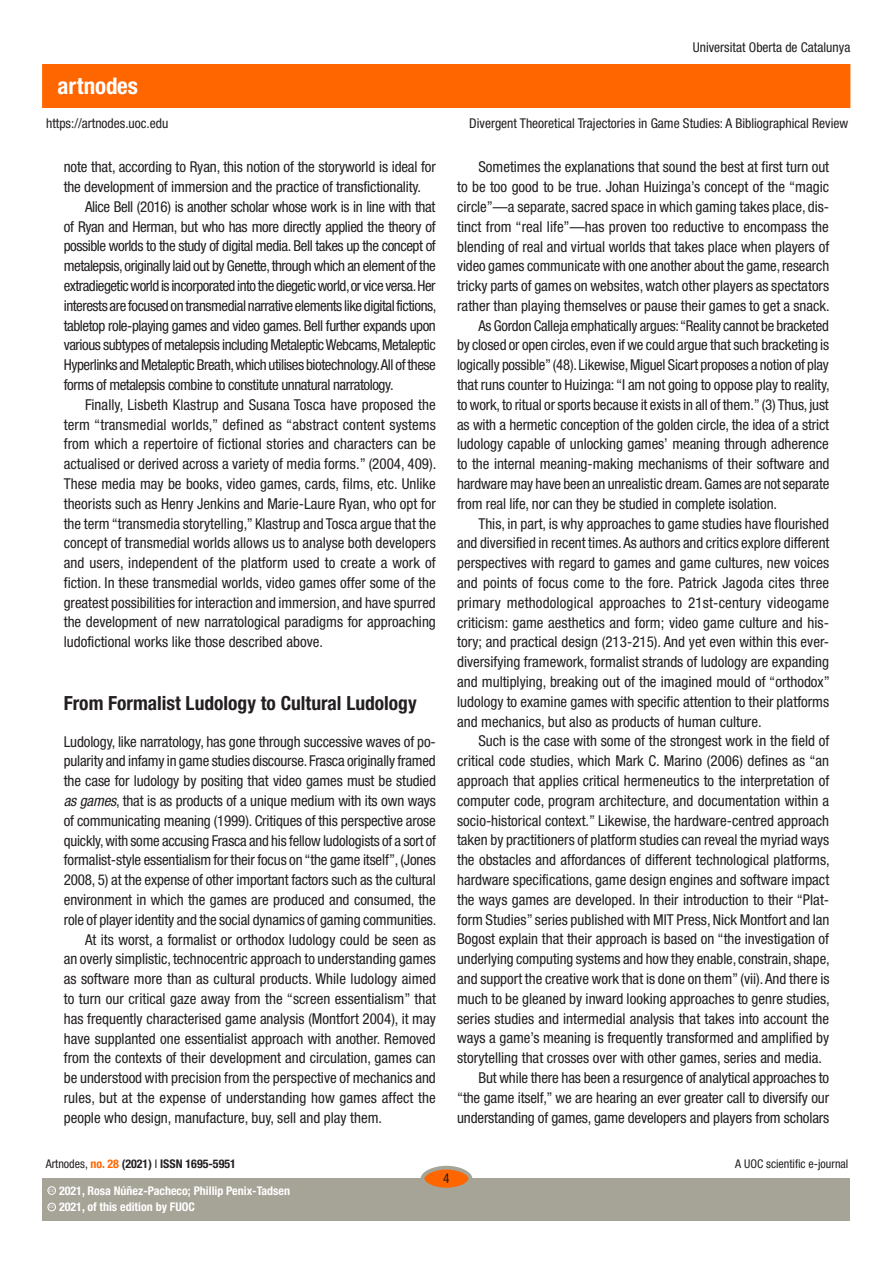
<style>
.page{position:relative;width:893px;height:1263px;background:#fff}
.page>*{position:absolute;margin:0;border:0;box-sizing:border-box;transform-origin:0 0}
.t1{font:700 condensed 22.95px "Helvetica Neue LT Std";color:#fff}
.t2{font:700 condensed 19.5px "Helvetica Neue LT Std";color:#231f20}
.text{font:condensed 15px/19.8px "Helvetica Neue LT Std";letter-spacing:-.01em;color:#231f20;text-align:justify}
.text1p{font:condensed 15px/19.8px "Helvetica Neue LT Std";letter-spacing:-.01em;color:#231f20;text-align:justify}
.titolet{font:condensed 13.5px "Helvetica Neue LT Std";color:#231f20}
.t3{font:700 condensed 12px "Helvetica Neue LT Std";color:#fff}
.t4{font:700 condensed 12px "Helvetica Neue LT Std";color:#231f20}
.t5{font:condensed 12px "Helvetica Neue LT Std";color:#231f20}
.t6{font:600 3.9px "Adobe Caslon Pro";color:#fff}
.s1{font-style:italic}
.s2{font-weight:400}
.s3{color:#f60}
</style>
<div class="page">
<div style="left:43px;top:65px;width:807px;height:42px;background:#f60"></div>
<div style="left:43px;top:1178px;width:807px;height:42px;background:#a6a397"></div>
<div style="left:422px;top:1168px;width:48px;height:21px;background:#f60;border-radius:50%"></div>
<div style="left:421px;top:1166px;width:51px;height:25px;border:4px solid #a6a397;border-radius:50%"></div>
<div style="left:48px;top:1203px;width:8px;height:8px;border:1px solid #fff;border-radius:50%"></div>
<div style="left:48px;top:1186px;width:8px;height:8px;border:1px solid #fff;border-radius:50%"></div>
<p class="t1" style="left:58px;top:72px;width:82px">artnodes</p>
<p class="titolet" style="left:46px;top:115px;width:124px">https://artnodes.uoc.edu</p>
<p class="text" style="left:64px;top:157px;width:374px">note that, according to Ryan, this notion of the storyworld is ideal for the development of immersion and the practice of transfictionality.</p>
<p class="text" style="left:64px;top:197px;width:374px;text-indent:21px">Alice Bell (2016) is another scholar whose work is in line with that of Ryan and Herman, but who has more directly applied the theory of possible worlds to the study of digital media. Bell takes up the concept of metalepsis, originally laid out by Genette, through which an element of the extradiegetic world is incorporated into the diegetic world, or vice versa. Her interests are focused on transmedial narrative elements like digital fictions, tabletop role-playing games and video games. Bell further expands upon various subtypes of metalepsis including Metaleptic Webcams, Metaleptic Hyperlinks and Metaleptic Breath, which utilises biotechnology. All of these forms of metalepsis combine to constitute unnatural narratology.</p>
<p class="text" style="left:64px;top:394px;width:374px;text-indent:21px">Finally, Lisbeth Klastrup and Susana Tosca have proposed the term “transmedial worlds,” defined as “abstract content systems from which a repertoire of fictional stories and characters can be actualised or derived across a variety of media forms.” (2004, 409).<br>These media may be books, video games, cards, films, etc. Unlike theorists such as Henry Jenkins and Marie-Laure Ryan, who opt for the term “transmedia storytelling,” Klastrup and Tosca argue that the concept of transmedial worlds allows us to analyse both developers and users, independent of the platform used to create a work of fiction. In these transmedial worlds, video games offer some of the greatest possibilities for interaction and immersion, and have spurred the development of new narratological paradigms for approaching ludofictional works like those described above.</p>
<p class="t2" style="left:64px;top:691px;width:355px">From Formalist Ludology to Cultural Ludology</p>
<p class="text1p" style="left:64px;top:731px;width:374px">Ludology, like narratology, has gone through successive waves of po&shy;pularity and infamy in game studies discourse. Frasca originally framed the case for ludology by positing that video games must be studied <span class="s1">as games</span>, that is as products of a unique medium with its own ways of communicating meaning (1999). Critiques of this perspective arose quickly, with some accusing Frasca and his fellow ludologists of a sort of formalist-style essentialism for their focus on “the game itself”, (Jones 2008, 5) at the expense of other important factors such as the cultural environment in which the games are produced and consumed, the role of player identity and the social dynamics of gaming communities.</p>
<p class="text" style="left:64px;top:929px;width:374px;text-indent:21px">At its worst, a formalist or orthodox ludology could be seen as an overly simplistic, technocentric approach to understanding games as software more than as cultural products. While ludology aimed to turn our critical gaze away from the “screen essentialism” that has frequently characterised game analysis (Montfort 2004), it may have supplanted one essentialist approach with another. Removed from the contexts of their development and circulation, games can be understood with precision from the perspective of mechanics and rules, but at the expense of understanding how games affect the people who design, manufacture, buy, sell and play them.</p>
<p class="t4" style="left:46px;top:1157px;width:192px"><span class="s2">Artnodes,</span> <span class="s3">no. 28</span> (2021) <span class="s2">I</span> ISSN 1695-5951</p>
<p class="titolet" style="left:693px;top:40px;width:159px">Universitat Oberta de Catalunya</p>
<p class="titolet" style="left:469px;top:115px;width:380px">Divergent Theoretical Trajectories in Game Studies: A Bibliographical Review</p>
<p class="text" style="left:457px;top:157px;width:374px;text-indent:21px">Sometimes the explanations that sound the best at first turn out to be too good to be true. Johan Huizinga’s concept of the “magic circle”—a separate, sacred space in which gaming takes place, dis&shy;tinct from “real life”—has proven too reductive to encompass the blending of real and virtual worlds that takes place when players of video games communicate with one another about the game, research tricky parts of games on websites, watch other players as spectators rather than playing themselves or pause their games to get a snack.</p>
<p class="text" style="left:457px;top:315px;width:374px;text-indent:21px">As Gordon Calleja emphatically argues: “Reality cannot be bracketed by closed or open circles, even if we could argue that such bracketing is logically possible” (48). Likewise, Miguel Sicart proposes a notion of play that runs counter to Huizinga: “I am not going to oppose play to reality, to work, to ritual or sports because it exists in all of them.” (3) Thus, just as with a hermetic conception of the golden circle, the idea of a strict ludology capable of unlocking games’ meaning through adherence to the internal meaning-making mechanisms of their software and hardware may have been an unrealistic dream. Games are not separate from real life, nor can they be studied in complete isolation.</p>
<p class="text" style="left:457px;top:513px;width:374px;text-indent:21px">This, in part, is why approaches to game studies have flourished and diversified in recent times. As authors and critics explore different perspectives with regard to games and game cultures, new voices and points of focus come to the fore. Patrick Jagoda cites three primary methodological approaches to 21st-century videogame criticism: game aesthetics and form; video game culture and his&shy;tory; and practical design (213-215). And yet even within this ever&shy;diversifying framework, formalist strands of ludology are expanding and multiplying, breaking out of the imagined mould of “orthodox” ludology to examine games with specific attention to their platforms and mechanics, but also as products of human culture.</p>
<p class="text" style="left:457px;top:731px;width:374px;text-indent:21px">Such is the case with some of the strongest work in the field of critical code studies, which Mark C. Marino (2006) defines as “an approach that applies critical hermeneutics to the interpretation of computer code, program architecture, and documentation within a socio-historical context.” Likewise, the hardware-centred approach taken by practitioners of platform studies can reveal the myriad ways the obstacles and affordances of different technological platforms, hardware specifications, game design engines and software impact the ways games are developed. In their introduction to their “Plat&shy;form Studies” series published with MIT Press, Nick Montfort and Ian Bogost explain that their approach is based on “the investigation of underlying computing systems and how they enable, constrain, shape, and support the creative work that is done on them” (vii). And there is much to be gleaned by inward looking approaches to genre studies, series studies and intermedial analysis that takes into account the ways a game’s meaning is frequently transformed and amplified by storytelling that crosses over with other games, series and media.</p>
<p class="text" style="left:457px;top:1068px;width:374px;text-indent:21px">But while there has been a resurgence of analytical approaches to “the game itself,” we are hearing an ever greater call to diversify our understanding of games, game developers and players from scholars</p>
<p class="t5" style="left:735px;top:1157px;width:115px">A UOC scientific e-journal</p>
<p class="t3" style="left:59px;top:1183px;width:233px">2021, Rosa Núñez-Pacheco; Phillip Penix-Tadsen</p>
<p class="t6" style="left:49px;top:1188px;width:7px">CC</p>
<p class="t6" style="left:49px;top:1205px;width:7px">CC</p>
<p class="t3" style="left:59px;top:1200px;width:138px">2021, of this edition by FUOC</p>
<p class="titolet" style="left:443px;top:1171px;width:8px">4</p>
</div>
